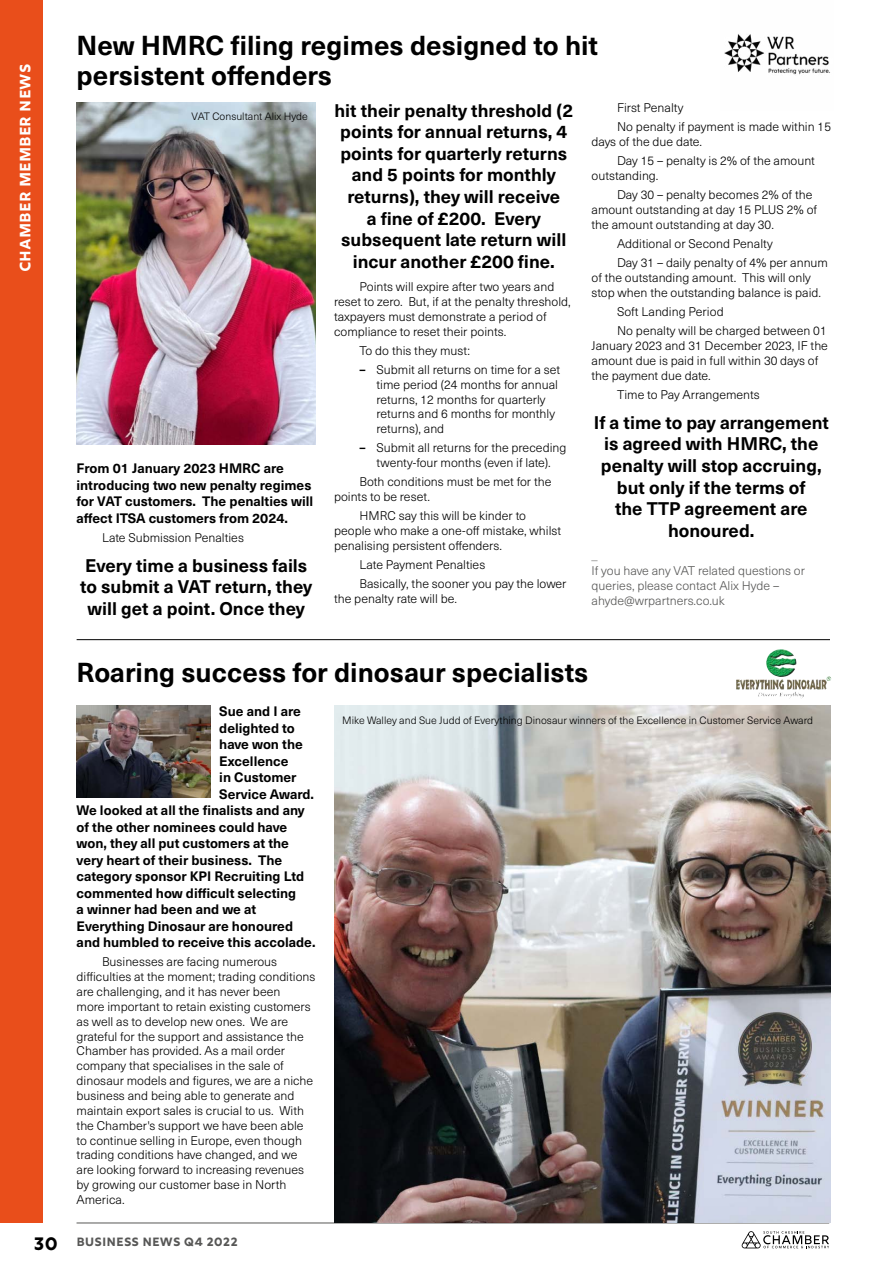
<style>
.page{position:relative;width:893px;height:1263px;background:#fff}
.page>*{position:absolute;margin:0;border:0;box-sizing:border-box;transform-origin:0 0}
.t1{font:700 27px/30px "Neue Haas Unica W1 G";color:#000}
.t2{font:700 18px/21.6px "Neue Haas Unica W1 G";color:#000;text-align:center}
.t3{font:15px "Rig Bold Face";color:#fff}
.t4{font:700 13.5px/16.5px "Neue Haas Unica W1 G";color:#000}
.t5{font:300 12.3px/14.9px "Neue Haas Unica W1 G";color:#000}
.t6{font:300 12.3px/14.9px "Neue Haas Unica W1 G";color:#575756}
.t7{font:12px "Rig Bold Face";color:#575756}
.t8{font:300 10.5px "Neue Haas Unica W1 G";color:#000}
.s1{font-weight:700}
.s2{font-size:18px;color:#000}
</style>
<div class="page">
<hr style="left:77px;top:1223px;width:752px;height:1px;background:#575756">
<svg style="left:742px;top:1231px;width:87px;height:17px"></svg>
<hr style="left:77px;top:639px;width:753px;height:1px;background:#000">
<div style="left:0;top:0;width:43px;height:1223px;background:#e94e1b"></div>
<img style="left:77px;top:103px;width:238px;height:341px">
<img style="left:724px;top:34px;width:106px;height:41px">
<img style="left:736px;top:679px;width:68px;height:20px">
<img style="left:765px;top:649px;width:67px;height:41px">
<img style="left:334px;top:706px;width:496px;height:517px">
<img style="left:77px;top:706px;width:134px;height:92px">
<p class="t3" style="left:16px;top:272px;width:210px;rotate:-90deg">CHAMBER MEMBER NEWS</p>
<h1 class="t1" style="left:77px;top:28px;width:523px">New HMRC filing regimes designed to hit persistent offenders</h1>
<p class="t8" style="left:192px;top:109px;width:118px">VAT Consultant Alix Hyde</p>
<p class="t4" style="left:77px;top:459px;width:238px">From 01 January 2023 HMRC are introducing two new penalty regimes for VAT customers. The penalties will affect ITSA customers from 2024.</p>
<p class="t5" style="left:102px;top:529px;width:143px">Late Submission Penalties</p>
<h2 class="t2" style="left:80px;top:553px;width:234px">Every time a business fails to submit a VAT return, they will get a point. Once they</h2>
<h2 class="t2" style="left:334px;top:98px;width:240px">hit their penalty threshold (2 points for annual returns, 4 points for quarterly returns and 5 points for monthly returns), they will receive<br>a fine of £200. Every subsequent late return will incur another £200 fine.</h2>
<p class="t5" style="left:334px;top:279px;width:238px;text-indent:26px">Points will expire after two years and reset to zero. But, if at the penalty threshold, taxpayers must demonstrate a period of compliance to reset their points.</p>
<p class="t5" style="left:360px;top:342px;width:112px">To do this they must:</p>
<p class="t5" style="left:377px;top:361px;width:185px;text-indent:-17px"><span class="s1">–</span> Submit all returns on time for a set time period (24 months for annual returns, 12 months for quarterly returns and 6 months for monthly returns), and</p>
<p class="t5" style="left:360px;top:440px;width:208px;text-align:center"><span class="s1">–</span> Submit all returns for the preceding twenty-four months (even if late).</p>
<p class="t5" style="left:334px;top:474px;width:219px;text-indent:26px">Both conditions must be met for the points to be reset.</p>
<p class="t5" style="left:334px;top:508px;width:229px;text-indent:26px">HMRC say this will be kinder to people who make a one-off mistake, whilst penalising persistent offenders.</p>
<p class="t5" style="left:360px;top:555px;width:208px;line-height:19px">Late Payment Penalties<br>Basically, the sooner you pay the lower</p>
<p class="t5" style="left:334px;top:591px;width:125px">the penalty rate will be.</p>
<p class="t5" style="left:617px;top:98px;width:215px;line-height:19px">First Penalty<br>No penalty if payment is made within 15</p>
<p class="t5" style="left:617px;top:132px;width:199px;line-height:19px;text-indent:-26px">days of the due date.<br>Day 15 – penalty is 2% of the amount</p>
<p class="t5" style="left:617px;top:166px;width:197px;line-height:19px;text-indent:-26px">outstanding.<br>Day 30 – penalty becomes 2% of the</p>
<p class="t5" style="left:591px;top:202px;width:227px">amount outstanding at day 15 PLUS 2% of the amount outstanding at day 30.</p>
<p class="t5" style="left:617px;top:234px;width:212px;line-height:19px">Additional or Second Penalty<br>Day 31 – daily penalty of 4% per annum</p>
<p class="t5" style="left:591px;top:270px;width:231px">of the outstanding amount. This will only stop when the outstanding balance is paid.</p>
<p class="t5" style="left:617px;top:302px;width:211px;line-height:19px">Soft Landing Period<br>No penalty will be charged between 01</p>
<p class="t5" style="left:591px;top:338px;width:238px">January 2023 and 31 December 2023, IF the amount due is paid in full within 30 days of the payment due date.</p>
<p class="t5" style="left:617px;top:386px;width:144px">Time to Pay Arrangements</p>
<h2 class="t2" style="left:594px;top:410px;width:237px">If a time to pay arrangement is agreed with HMRC, the penalty will stop accruing, but only if the terms of<br>the TTP agreement are honoured.</h2>
<p class="t6" style="left:592px;top:548px;width:215px">_<br>If you have any VAT related questions or queries, please contact Alix Hyde – ahyde@wrpartners.co.uk</p>
<h1 class="t1" style="left:77px;top:656px;width:513px">Roaring success for dinosaur specialists</h1>
<p class="t4" style="left:219px;top:702px;width:83px">Sue and I are</p>
<p class="t4" style="left:219px;top:719px;width:77px">delighted to</p>
<p class="t4" style="left:219px;top:735px;width:85px">have won the</p>
<p class="t4" style="left:219px;top:752px;width:71px">Excellence</p>
<p class="t4" style="left:219px;top:768px;width:79px">in Customer</p>
<p class="t4" style="left:219px;top:785px;width:96px">Service Award.</p>
<p class="t4" style="left:77px;top:801px;width:230px">We looked at all the finalists and any</p>
<p class="t4" style="left:77px;top:818px;width:212px">of the other nominees could have</p>
<p class="t4" style="left:77px;top:834px;width:214px">won, they all put customers at the</p>
<p class="t4" style="left:77px;top:851px;width:207px">very heart of their business. The</p>
<p class="t4" style="left:77px;top:867px;width:229px">category sponsor KPI Recruiting Ltd</p>
<p class="t4" style="left:77px;top:884px;width:221px">commented how difficult selecting</p>
<p class="t4" style="left:77px;top:900px;width:181px">a winner had been and we at</p>
<p class="t4" style="left:77px;top:917px;width:218px">Everything Dinosaur are honoured</p>
<p class="t4" style="left:77px;top:933px;width:240px">and humbled to receive this accolade.</p>
<p class="t5" style="left:77px;top:954px;width:240px;text-indent:26px">Businesses are facing numerous difficulties at the moment; trading conditions are challenging, and it has never been<br>more important to retain existing customers as well as to develop new ones. We are grateful for the support and assistance the Chamber has provided. As a mail order company that specialises in the sale of dinosaur models and figures, we are a niche business and being able to generate and maintain export sales is crucial to us. With the Chamber's support we have been able to continue selling in Europe, even though trading conditions have changed, and we are looking forward to increasing revenues by growing our customer base in North America.</p>
<p class="t8" style="left:342px;top:712px;width:472px">Mike Walley and Sue Judd of Everything Dinosaur winners of the Excellence in Customer Service Award</p>
<p class="t7" style="left:34px;top:1234px;width:206px"><span class="s2">30</span> BUSINESS NEWS Q4 2022</p>
</div>
